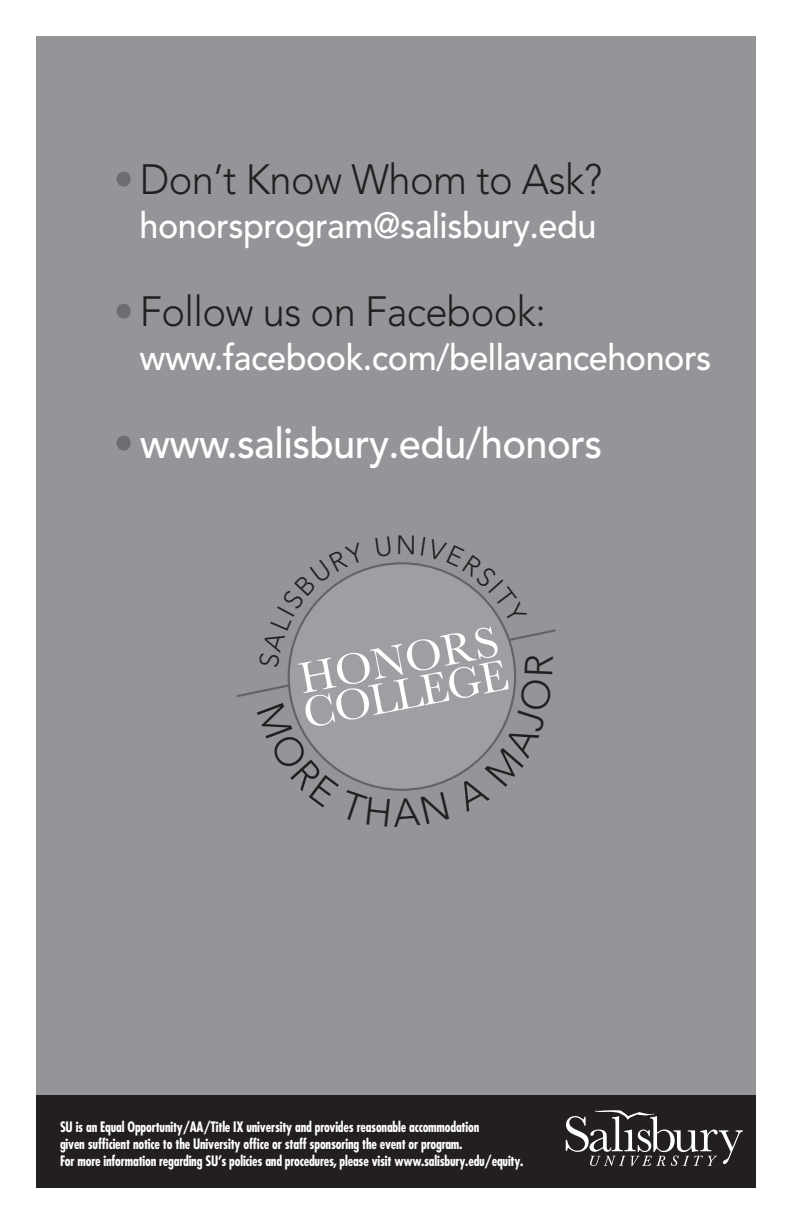
<style>
.page{position:relative;width:792px;height:1224px;background:#fff}
.page>*{position:absolute;margin:0;border:0;box-sizing:border-box;transform-origin:0 0}
.t1{font:45.2px "Baskerville";color:#fff}
.t2{font:300 42px "Avenir LT Com";letter-spacing:-.015em;color:#231f20;scale:.95 1}
.t3{font:500 42px "Avenir LT Com";letter-spacing:-.015em;color:#fff;scale:.95 1}
.t4{font:500 36px "Avenir LT Com";letter-spacing:-.015em;color:#fff;scale:.95 1}
.t5{font:700 condensed 14px/16.8px "Futura Com";letter-spacing:-.015em;color:#fff;scale:.95 1}
.s1{color:#6c6d70}
.s2{font-weight:300;color:#6c6d70}
</style>
<div class="page">
<div style="left:36px;top:36px;width:720px;height:1064px;background:#939598"></div>
<div style="left:36px;top:1095px;width:720px;height:93px;background:#231f20"></div>
<svg style="left:566px;top:1110px;width:177px;height:56px"></svg>
<svg style="left:236px;top:562px;width:320px;height:229px"></svg>
<h2 class="t2" style="left:114px;top:155px;width:515px"><span class="s1">•</span> Don’t Know Whom to Ask?</h2>
<h3 class="t4" style="left:140px;top:204px;width:482px">honorsprogram@salisbury.edu</h3>
<h2 class="t2" style="left:114px;top:287px;width:456px"><span class="s1">•</span> Follow us on Facebook:</h2>
<h3 class="t4" style="left:140px;top:336px;width:603px">www.facebook.com/bellavancehonors</h3>
<h2 class="t3" style="left:114px;top:419px;width:515px"><span class="s2">•</span> www.salisbury.edu/honors</h2>
<h1 class="t1" style="left:297px;top:664px;width:204px;rotate:-11deg">HONORS</h1>
<h1 class="t1" style="left:301px;top:699px;width:209px;rotate:-11deg">COLLEGE</h1>
<p class="t5" style="left:60px;top:1119px;width:489px">SU is an Equal Opportunity/AA/Title IX university and provides reasonable accommodation<br>given sufficient notice to the University office or staff sponsoring the event or program.<br>For more information regarding SU’s policies and procedures, please visit www.salisbury.edu/equity.</p>
</div>
